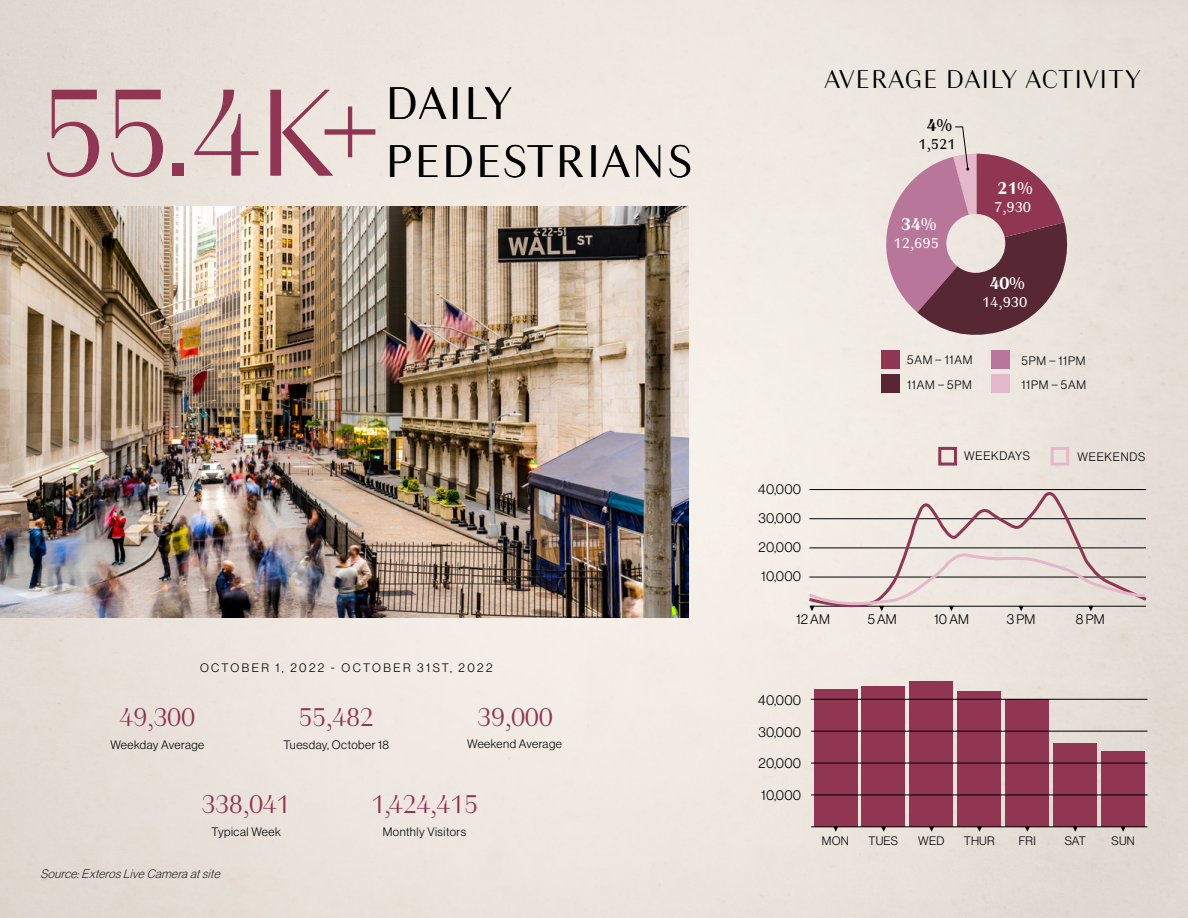
<style>
.page{position:relative;width:1188px;height:918px;background:#fff}
.page>*{position:absolute;margin:0;border:0;box-sizing:border-box;transform-origin:0 0}
.t1{font:300 130.35px "Granville";color:#903552}
.t2{font:300 48px/57.6px "Granville";letter-spacing:.01em;color:#000}
.t3{font:300 27px "Granville";letter-spacing:-.04em;color:#903552}
.t4{font:300 27px "Granville";letter-spacing:.01em;color:#000}
.t5{font:700 18px "Granville";color:#fff}
.t6{font:700 18px "Granville";color:#000}
.t7{font:15px "Granville";color:#fff}
.t8{font:15px "Granville";color:#000}
.t9{font:13.5px "N Haas Grotesk DS Pro 45 Lt";letter-spacing:.015em;color:#000}
.t10{font:12px "N Haas Grotesk DS Pro 45 Lt";letter-spacing:.04em;color:#000}
.t11{font:12px/24.8px "N Haas Grotesk DS Pro 45 Lt";letter-spacing:.065em;color:#000}
.t12{font:italic 12px "N Haas Grotesk DS Pro 35 X Lt";color:#000}
.t13{font:12px "N Haas Grotesk DS Pro 45 Lt";letter-spacing:.205em;color:#000}
.s1{font-weight:400}
</style>
<div class="page">
<div style="left:0;top:0;width:1188px;height:918px;background:linear-gradient(to right,#e9e2da,#ece7df)"></div>
<div style="left:814px;top:689px;width:44px;height:138px;background:#903552"></div>
<div style="left:861px;top:686px;width:44px;height:141px;background:#903552"></div>
<div style="left:909px;top:681px;width:44px;height:146px;background:#903552"></div>
<div style="left:957px;top:691px;width:44px;height:136px;background:#903552"></div>
<div style="left:1005px;top:699px;width:44px;height:128px;background:#903552"></div>
<div style="left:1053px;top:743px;width:44px;height:84px;background:#903552"></div>
<div style="left:1101px;top:751px;width:44px;height:76px;background:#903552"></div>
<hr style="left:811px;top:699px;width:336px;height:1px;background:#000">
<hr style="left:811px;top:731px;width:336px;height:1px;background:#000">
<hr style="left:811px;top:763px;width:336px;height:1px;background:#000">
<hr style="left:811px;top:795px;width:336px;height:1px;background:#000">
<hr style="left:811px;top:826px;width:336px;height:1px;background:#000">
<svg style="left:833px;top:826px;width:5px;height:6px"></svg>
<svg style="left:881px;top:826px;width:5px;height:6px"></svg>
<svg style="left:1025px;top:826px;width:5px;height:6px"></svg>
<svg style="left:929px;top:826px;width:5px;height:6px"></svg>
<svg style="left:1073px;top:826px;width:5px;height:6px"></svg>
<svg style="left:977px;top:826px;width:5px;height:6px"></svg>
<svg style="left:1121px;top:826px;width:5px;height:6px"></svg>
<div style="left:938px;top:447px;width:19px;height:19px;border:3px solid #903552"></div>
<div style="left:1051px;top:447px;width:18px;height:19px;border:3px solid #e5b7ca"></div>
<hr style="left:809px;top:489px;width:337px;height:1px;background:#000">
<svg style="left:806px;top:490px;width:343px;height:122px;background:#e1d7d2"></svg>
<img style="left:0;top:206px;width:688px;height:412px">
<svg style="left:886px;top:126px;width:182px;height:209px;background:#b08893"></svg>
<div style="left:881px;top:350px;width:19px;height:19px;background:#903552"></div>
<div style="left:881px;top:374px;width:19px;height:19px;background:#572833"></div>
<div style="left:991px;top:374px;width:19px;height:19px;background:#e5b7ca"></div>
<div style="left:991px;top:350px;width:19px;height:19px;background:#b8769b"></div>
<h1 class="t1" style="left:38px;top:48px;width:350px">55.4K+</h1>
<h2 class="t2" style="left:385px;top:76px;width:310px">DAILY<br>PEDESTRIANS</h2>
<p class="t13" style="left:200px;top:661px;width:294px">OCTOBER 1, 2022 - OCTOBER 31ST, 2022</p>
<h3 class="t3" style="left:119px;top:699px;width:78px">49,300</h3>
<p class="t10" style="left:110px;top:738px;width:95px">Weekday Average</p>
<h3 class="t3" style="left:298px;top:699px;width:78px">55,482</h3>
<h3 class="t3" style="left:477px;top:699px;width:78px">39,000</h3>
<p class="t10" style="left:283px;top:738px;width:107px">Tuesday, October 18</p>
<p class="t10" style="left:467px;top:737px;width:96px">Weekend Average</p>
<h3 class="t3" style="left:201px;top:787px;width:92px">338,041</h3>
<p class="t10" style="left:211px;top:825px;width:71px">Typical Week</p>
<p class="t12" style="left:40px;top:867px;width:184px">Source:ExterosLive Camera atsite</p>
<h3 class="t3" style="left:371px;top:787px;width:109px">1,424,415</h3>
<p class="t10" style="left:383px;top:825px;width:85px">Monthly Visitors</p>
<h3 class="t4" style="left:824px;top:62px;width:318px">AVERAGE DAILY ACTIVITY</h3>
<h3 class="t6" style="left:927px;top:113px;width:27px">4<span class="s1">%</span></h3>
<p class="t8" style="left:918px;top:135px;width:39px">1,521</p>
<h3 class="t5" style="left:901px;top:211px;width:37px">34<span class="s1">%</span></h3>
<p class="t7" style="left:894px;top:233px;width:47px">12,695</p>
<h3 class="t5" style="left:998px;top:176px;width:37px">21<span class="s1">%</span></h3>
<p class="t7" style="left:994px;top:198px;width:39px">7,930</p>
<h3 class="t5" style="left:990px;top:271px;width:37px">40<span class="s1">%</span></h3>
<p class="t7" style="left:982px;top:292px;width:47px">14,930</p>
<p class="t11" style="left:907px;top:347px;width:67px">5AM – 11AM<br>11AM – 5PM</p>
<p class="t10" style="left:1022px;top:354px;width:66px">5PM – 11PM</p>
<p class="t10" style="left:1022px;top:378px;width:66px">11PM – 5AM</p>
<p class="t9" style="left:758px;top:482px;width:45px">40,000</p>
<p class="t9" style="left:758px;top:511px;width:44px">30,000</p>
<p class="t9" style="left:759px;top:540px;width:44px">20,000</p>
<p class="t9" style="left:761px;top:569px;width:42px">10,000</p>
<p class="t11" style="left:964px;top:443px;width:67px">WEEKDAYS</p>
<p class="t11" style="left:1077px;top:444px;width:69px">WEEKENDS</p>
<p class="t9" style="left:796px;top:612px;width:35px">12 AM</p>
<p class="t9" style="left:868px;top:612px;width:31px">5 AM</p>
<p class="t9" style="left:934px;top:612px;width:36px">10 AM</p>
<p class="t9" style="left:1007px;top:612px;width:30px">3 PM</p>
<p class="t9" style="left:1076px;top:612px;width:30px">8 PM</p>
<p class="t9" style="left:758px;top:693px;width:45px">40,000</p>
<p class="t9" style="left:758px;top:724px;width:44px">30,000</p>
<p class="t9" style="left:759px;top:756px;width:44px">20,000</p>
<p class="t9" style="left:761px;top:788px;width:42px">10,000</p>
<p class="t10" style="left:822px;top:834px;width:28px">MON</p>
<p class="t10" style="left:869px;top:834px;width:31px">TUES</p>
<p class="t10" style="left:918px;top:834px;width:28px">WED</p>
<p class="t10" style="left:964px;top:834px;width:32px">THUR</p>
<p class="t10" style="left:1019px;top:834px;width:19px">FRI</p>
<p class="t10" style="left:1065px;top:834px;width:23px">SAT</p>
<p class="t10" style="left:1112px;top:834px;width:25px">SUN</p>
</div>
